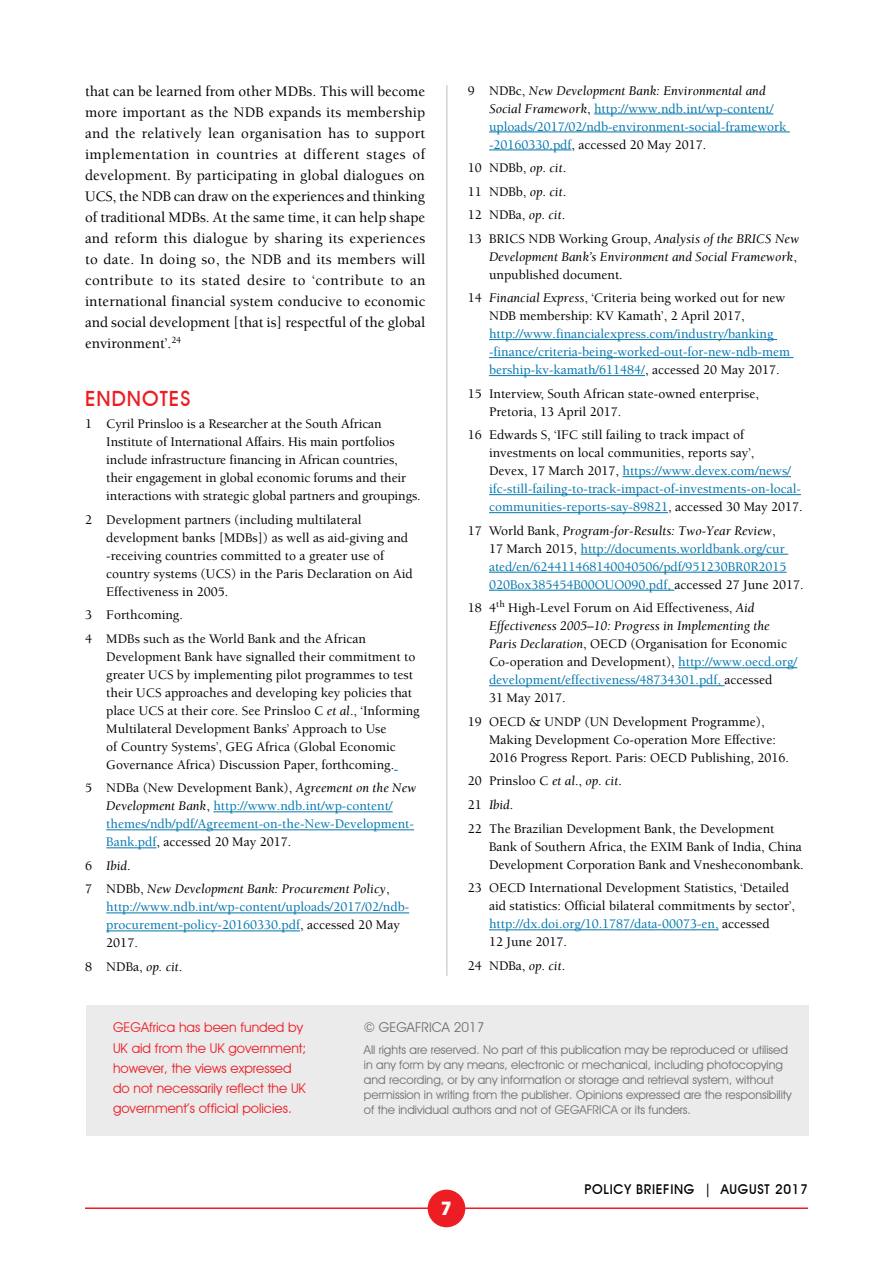
<style>
.page{position:relative;width:893px;height:1263px;background:#fff}
.page>*{position:absolute;margin:0;border:0;box-sizing:border-box;transform-origin:0 0}
.t1{font:500 21px "Avant Garde IT Cby BT";letter-spacing:.05em;color:#ed1d24}
.t2{font:700 18px "ITC Avant Garde Std";color:#fff}
.t3{font:500 15px/21px "Berkeley Std";color:#000;text-align:justify}
.t4{font:500 13.5px/18px "Berkeley Std";color:#000}
.t5{font:500 13.5px/18px "Berkeley Std";color:#0076ae}
.t6{font:13.5px/20.2px "Avant Garde IT Cby BT";color:#ed1d24}
.t7{font:italic 13.5px/23.5px "Berkeley Std";color:#000}
.t8{font:500 13.5px "Avant Garde IT Cby BT";letter-spacing:.05em;color:#000}
.t9{font:13.5px "Avant Garde IT Cby BT";color:#6d6e71}
.t10{font:12px/15px "Avant Garde IT Cby BT";color:#6d6e71}
.s1{font-weight:400;font-style:italic}
.s2{color:#000}
.s3{font-weight:400;font-style:italic;color:#000}
.s4{font-weight:500;font-style:normal}
.s5{color:#0076ae}
</style>
<div class="page">
<hr style="left:213px;top:811px;width:180px;height:1px;background:#0076ae">
<hr style="left:106px;top:829px;width:308px;height:1px;background:#0076ae">
<hr style="left:106px;top:847px;width:50px;height:1px;background:#0076ae">
<hr style="left:106px;top:912px;width:303px;height:1px;background:#0076ae">
<hr style="left:106px;top:930px;width:194px;height:1px;background:#0076ae">
<hr style="left:594px;top:114px;width:179px;height:1px;background:#0076ae">
<hr style="left:489px;top:132px;width:301px;height:1px;background:#0076ae">
<hr style="left:489px;top:150px;width:83px;height:1px;background:#0076ae">
<hr style="left:489px;top:339px;width:288px;height:1px;background:#0076ae">
<hr style="left:489px;top:357px;width:304px;height:1px;background:#0076ae">
<hr style="left:489px;top:375px;width:156px;height:1px;background:#0076ae">
<hr style="left:622px;top:476px;width:169px;height:1px;background:#0076ae">
<hr style="left:489px;top:494px;width:312px;height:1px;background:#0076ae">
<hr style="left:489px;top:512px;width:179px;height:1px;background:#0076ae">
<hr style="left:580px;top:554px;width:208px;height:1px;background:#0076ae">
<hr style="left:489px;top:572px;width:298px;height:1px;background:#0076ae">
<hr style="left:489px;top:590px;width:185px;height:1px;background:#0076ae">
<hr style="left:678px;top:667px;width:119px;height:1px;background:#0076ae">
<hr style="left:489px;top:685px;width:235px;height:1px;background:#0076ae">
<hr style="left:489px;top:929px;width:230px;height:1px;background:#0076ae">
<hr style="left:85px;top:1207px;width:723px;height:2px;background:#ed1d24">
<div style="left:428px;top:1189px;width:37px;height:38px;background:#ed1d24;border-radius:50%"></div>
<hr style="left:446px;top:85px;width:1px;height:891px;background:#bcbec0">
<div style="left:86px;top:1005px;width:723px;height:130px;background:#ebebec"></div>
<p class="t3" style="left:85px;top:81px;width:342px">that can be learned from other MDBs. This will become more important as the NDB expands its membership and the relatively lean organisation has to support implementation in countries at different stages of development. By participating in global dialogues on UCS, the NDB can draw on the experiences and thinking of traditional MDBs. At the same time, it can help shape and reform this dialogue by sharing its experiences to date. In doing so, the NDB and its members will contribute to its stated desire to ‘contribute to an international financial system conducive to economic and social development [that is] respectful of the global environment’.<sup>24</sup></p>
<h1 class="t1" style="left:85px;top:386px;width:107px">ENDNOTES</h1>
<p class="t4" style="left:106px;top:415px;width:316px;text-indent:-21px">1 Cyril Prinsloo is a Researcher at the South African Institute of International Affairs. His main portfolios include infrastructure financing in African countries, their engagement in global economic forums and their interactions with strategic global partners and groupings.</p>
<p class="t4" style="left:106px;top:511px;width:308px;text-indent:-21px">2 Development partners (including multilateral development banks [MDBs]) as well as aid-giving and -receiving countries committed to a greater use of country systems (UCS) in the Paris Declaration on Aid Effectiveness in 2005.</p>
<p class="t4" style="left:85px;top:604px;width:282px;line-height:23.5px">3 Forthcoming.<br>4 MDBs such as the World Bank and the African</p>
<p class="t4" style="left:106px;top:648px;width:315px">Development Bank have signalled their commitment to greater UCS by implementing pilot programmes to test their UCS approaches and developing key policies that place UCS at their core. See Prinsloo C <span class="s1">et al</span>., ‘Informing Multilateral Development Banks’ Approach to Use<br>of Country Systems’, GEG Africa (Global Economic Governance Africa) Discussion Paper, forthcoming.</p>
<p class="t5" style="left:106px;top:779px;width:312px;text-indent:-21px"><span class="s2">5 NDBa (New Development Bank),</span> <span class="s3">Agreement on the New Development Bank</span><span class="s2">,</span> http://www.ndb.int/wp-content/ themes/ndb/pdf/Agreement-on-the-New-Development-Bank.pdf<span class="s2">, accessed 20 May 2017.</span></p>
<p class="t7" style="left:85px;top:854px;width:306px"><span class="s4">6</span> Ibid<span class="s4">.<br>7 NDBb,</span> New Development Bank: Procurement Policy<span class="s4">,</span></p>
<p class="t5" style="left:106px;top:898px;width:304px">http://www.ndb.int/wp-content/uploads/2017/02/ndb&shy;procurement-policy-20160330.pdf<span class="s2">, accessed 20 May<br>2017.</span></p>
<p class="t4" style="left:85px;top:958px;width:99px">8 NDBa, <span class="s1">op. cit</span>.</p>
<p class="t5" style="left:489px;top:82px;width:299px;text-indent:-21px"><span class="s2">9 NDBc,</span> <span class="s3">New Development Bank: Environmental and Social Framework</span><span class="s2">,</span> http://www.ndb.int/wp-content/ uploads/2017/02/ndb-environment-social-framework -20160330.pdf<span class="s2">, accessed 20 May 2017.</span></p>
<p class="t4" style="left:468px;top:156px;width:333px;line-height:23.5px">10 NDBb, <span class="s1">op. cit</span>.<br>11 NDBb, <span class="s1">op. cit</span>.<br>12 NDBa, <span class="s1">op. cit</span>.<br>13 BRICS NDB Working Group, <span class="s1">Analysis of the BRICS New</span></p>
<p class="t7" style="left:489px;top:248px;width:309px;line-height:18px">Development Bank’s Environment and Social Framework<span class="s4">, unpublished document.</span></p>
<p class="t4" style="left:489px;top:289px;width:298px;text-indent:-21px">14 <span class="s1">Financial Express</span>, ‘Criteria being worked out for new<br>NDB membership: KV Kamath’, 2 April 2017,</p>
<p class="t5" style="left:489px;top:325px;width:302px">http://www.financialexpress.com/industry/banking -finance/criteria-being-worked-out-for-new-ndb-mem bership-kv-kamath/611484/<span class="s2">, accessed 20 May 2017.</span></p>
<p class="t4" style="left:489px;top:385px;width:271px;text-indent:-21px">15 Interview, South African state-owned enterprise,<br>Pretoria, 13 April 2017.</p>
<p class="t4" style="left:489px;top:426px;width:315px;text-indent:-21px">16 Edwards S, ‘IFC still failing to track impact of investments on local communities, reports say’,<br>Devex, 17 March 2017, <span class="s5">https://www.devex.com/news/ ifc-still-failing-to-track-impact-of-investments-on-local&shy;communities-reports-say-89821</span>, accessed 30 May 2017.</p>
<p class="t5" style="left:489px;top:522px;width:316px;text-indent:-21px"><span class="s2">17 World Bank,</span> <span class="s3">Program-for-Results: Two-Year Review</span><span class="s2">,<br>17 March 2015,</span> http://documents.worldbank.org/cur ated/en/624411468140040506/pdf/951230BR0R2015<br>020Box385454B00OUO090.pdf, <span class="s2">accessed 27 June 2017.</span></p>
<p class="t4" style="left:489px;top:599px;width:310px;text-indent:-21px">18 4<sup>th</sup> High-Level Forum on Aid Effectiveness, <span class="s1">Aid Effectiveness 2005–10: Progress in Implementing the Paris Declaration</span>, OECD (Organisation for Economic Co-operation and Development), <span class="s5">http://www.oecd.org/ development/effectiveness/48734301.pdf,</span> accessed<br>31 May 2017.</p>
<p class="t4" style="left:489px;top:713px;width:301px;text-indent:-21px">19 OECD &amp; UNDP (UN Development Programme),<br>Making Development Co-operation More Effective:<br>2016 Progress Report. Paris: OECD Publishing, 2016.</p>
<p class="t4" style="left:468px;top:770px;width:308px;line-height:23.5px">20 Prinsloo C <span class="s1">et al</span>., <span class="s1">op. cit</span>.<br>21 <span class="s1">Ibid</span>.<br>22 The Brazilian Development Bank, the Development</p>
<p class="t4" style="left:489px;top:837px;width:316px">Bank of Southern Africa, the EXIM Bank of India, China<br>Development Corporation Bank and Vnesheconombank.</p>
<p class="t4" style="left:489px;top:879px;width:308px;text-indent:-21px">23 OECD International Development Statistics, ‘Detailed aid statistics: Official bilateral commitments by sector’, <span class="s5">http://dx.doi.org/10.1787/data-00073-en,</span> accessed<br>12 June 2017.</p>
<p class="t4" style="left:468px;top:957px;width:99px">24 NDBa, <span class="s1">op. cit</span>.</p>
<p class="t6" style="left:113px;top:1017px;width:195px">GEGAfrica has been funded by<br>UK aid from the UK government; however, the views expressed do not necessarily reflect the UK government’s official policies.</p>
<p class="t9" style="left:364px;top:1019px;width:122px">© GEGAFRICA 2017</p>
<p class="t10" style="left:364px;top:1042px;width:429px">All rights are reserved. No part of this publication may be reproduced or utilised in any form by any means, electronic or mechanical, including photocopying and recording, or by any information or storage and retrieval system, without permission in writing from the publisher. Opinions expressed are the responsibility of the individual authors and not of GEGAFRICA or its funders.</p>
<h2 class="t2" style="left:441px;top:1197px;width:13px">7</h2>
<p class="t8" style="left:585px;top:1181px;width:225px">POLICY BRIEFING | AUGUST 2017</p>
</div>
